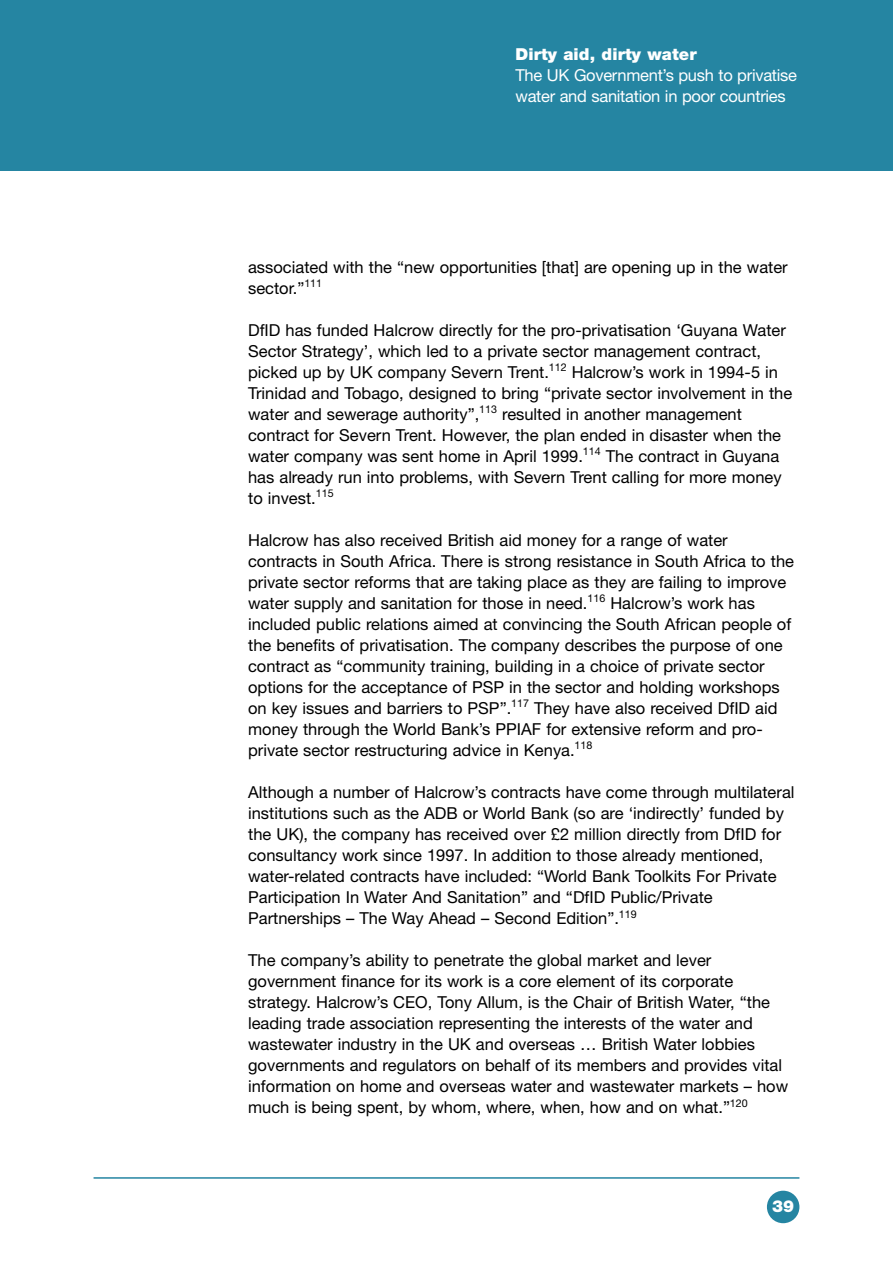
<style>
.page{position:relative;width:893px;height:1263px;background:#fff}
.page>*{position:absolute;margin:0;border:0;box-sizing:border-box;transform-origin:0 0}
.t1{font:16.5px/21px "Helvetica Neue";color:#000}
.t2{font:16.5px/21px "Helvetica Neue";letter-spacing:-.015em;color:#fff}
.t3{font:900 16.5px "Helvetica Neue";letter-spacing:.005em;color:#fff}
</style>
<div class="page">
<div style="left:767px;top:1191px;width:32px;height:32px;background:#2585a2;border-radius:50%"></div>
<div style="left:0;top:0;width:893px;height:170px;background:#2585a2"></div>
<hr style="left:94px;top:1177px;width:705px;height:2px;background:#2585a2">
<p class="t3" style="left:515px;top:48px;width:183px">Dirty aid, dirty water</p>
<p class="t2" style="left:515px;top:66px;width:283px">The UK Government’s push to privatise water and sanitation in poor countries</p>
<p class="t1" style="left:248px;top:258px;width:541px">associated with the “new opportunities [that] are opening up in the water sector.”<sup>111</sup></p>
<p class="t1" style="left:248px;top:321px;width:546px">DfID has funded Halcrow directly for the pro-privatisation ‘Guyana Water Sector Strategy’, which led to a private sector management contract, picked up by UK company Severn Trent.<sup>112</sup> Halcrow’s work in 1994-5 in Trinidad and Tobago, designed to bring “private sector involvement in the water and sewerage authority”,<sup>113</sup> resulted in another management contract for Severn Trent. However, the plan ended in disaster when the water company was sent home in April 1999.<sup>114</sup> The contract in Guyana has already run into problems, with Severn Trent calling for more money to invest.<sup>115</sup></p>
<p class="t1" style="left:248px;top:531px;width:547px">Halcrow has also received British aid money for a range of water contracts in South Africa. There is strong resistance in South Africa to the private sector reforms that are taking place as they are failing to improve water supply and sanitation for those in need.<sup>116</sup> Halcrow’s work has included public relations aimed at convincing the South African people of the benefits of privatisation. The company describes the purpose of one contract as “community training, building in a choice of private sector options for the acceptance of PSP in the sector and holding workshops on key issues and barriers to PSP”.<sup>117</sup> They have also received DfID aid money through the World Bank’s PPIAF for extensive reform and pro&shy;private sector restructuring advice in Kenya.<sup>118</sup></p>
<p class="t1" style="left:248px;top:783px;width:548px">Although a number of Halcrow’s contracts have come through multilateral institutions such as the ADB or World Bank (so are ‘indirectly’ funded by the UK), the company has received over £2 million directly from DfID for consultancy work since 1997. In addition to those already mentioned, water-related contracts have included: “World Bank Toolkits For Private Participation In Water And Sanitation” and “DfID Public/Private Partnerships – The Way Ahead – Second Edition”.<sup>119</sup></p>
<p class="t1" style="left:248px;top:951px;width:541px">The company’s ability to penetrate the global market and lever government finance for its work is a core element of its corporate strategy. Halcrow’s CEO, Tony Allum, is the Chair of British Water, “the leading trade association representing the interests of the water and wastewater industry in the UK and overseas … British Water lobbies governments and regulators on behalf of its members and provides vital information on home and overseas water and wastewater markets – how much is being spent, by whom, where, when, how and on what.”<sup>120</sup></p>
<p class="t3" style="left:772px;top:1201px;width:24px">39</p>
</div>
